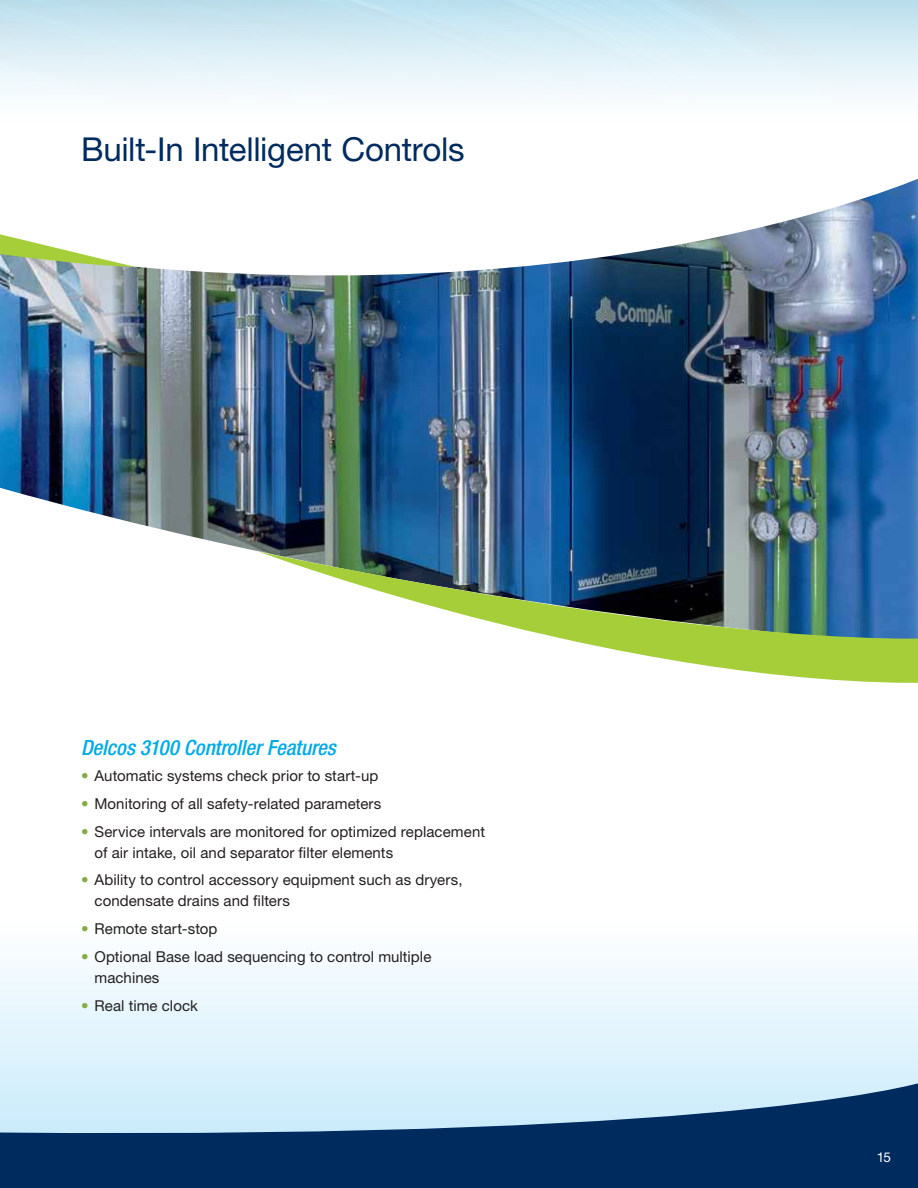
<style>
.page{position:relative;width:918px;height:1188px;background:#fff}
.page>*{position:absolute;margin:0;border:0;box-sizing:border-box;transform-origin:0 0}
.t1{font:33px "Helvetica Neue";letter-spacing:-.01em;color:#002b5f}
.t2{font:italic 500 condensed 21px "Helvetica Neue";color:#00aae7}
.t3{font:15px/21px "Helvetica Neue";letter-spacing:.005em;color:#231f20}
.t4{font:13.5px "Helvetica Neue";color:#fff}
.s1{color:#83ab3f}
</style>
<div class="page">
<img style="left:0;top:423px;width:918px;height:129px">
<svg style="left:0;top:961px;width:918px;height:118px;fill:#e6f5fd"></svg>
<svg style="left:0;top:1079px;width:918px;height:109px;background:#52779c"></svg>
<img style="left:0;top:0;width:918px;height:423px">
<svg style="left:260px;top:552px;width:658px;height:131px"></svg>
<svg style="left:0;top:0;width:135px;height:267px"></svg>
<h1 class="t1" style="left:81px;top:130px;width:385px">Built-In Intelligent Controls</h1>
<h2 class="t2" style="left:81px;top:735px;width:256px">Delcos 3100 Controller Features</h2>
<p class="t3" style="left:81px;top:765px;width:299px"><span class="s1">•</span> Automatic systems check prior to start-up</p>
<p class="t3" style="left:81px;top:793px;width:302px"><span class="s1">•</span> Monitoring of all safety-related parameters</p>
<p class="t3" style="left:94px;top:820px;width:392px;text-indent:-14px"><span class="s1">•</span> Service intervals are monitored for optimized replacement of air intake, oil and separator filter elements</p>
<p class="t3" style="left:94px;top:869px;width:370px;text-indent:-14px"><span class="s1">•</span> Ability to control accessory equipment such as dryers, condensate drains and filters</p>
<p class="t3" style="left:81px;top:918px;width:138px"><span class="s1">•</span> Remote start-stop</p>
<p class="t3" style="left:94px;top:946px;width:338px;text-indent:-14px"><span class="s1">•</span> Optional Base load sequencing to control multiple machines</p>
<p class="t3" style="left:81px;top:994px;width:118px"><span class="s1">•</span> Real time clock</p>
<p class="t4" style="left:877px;top:1149px;width:16px">15</p>
</div>
